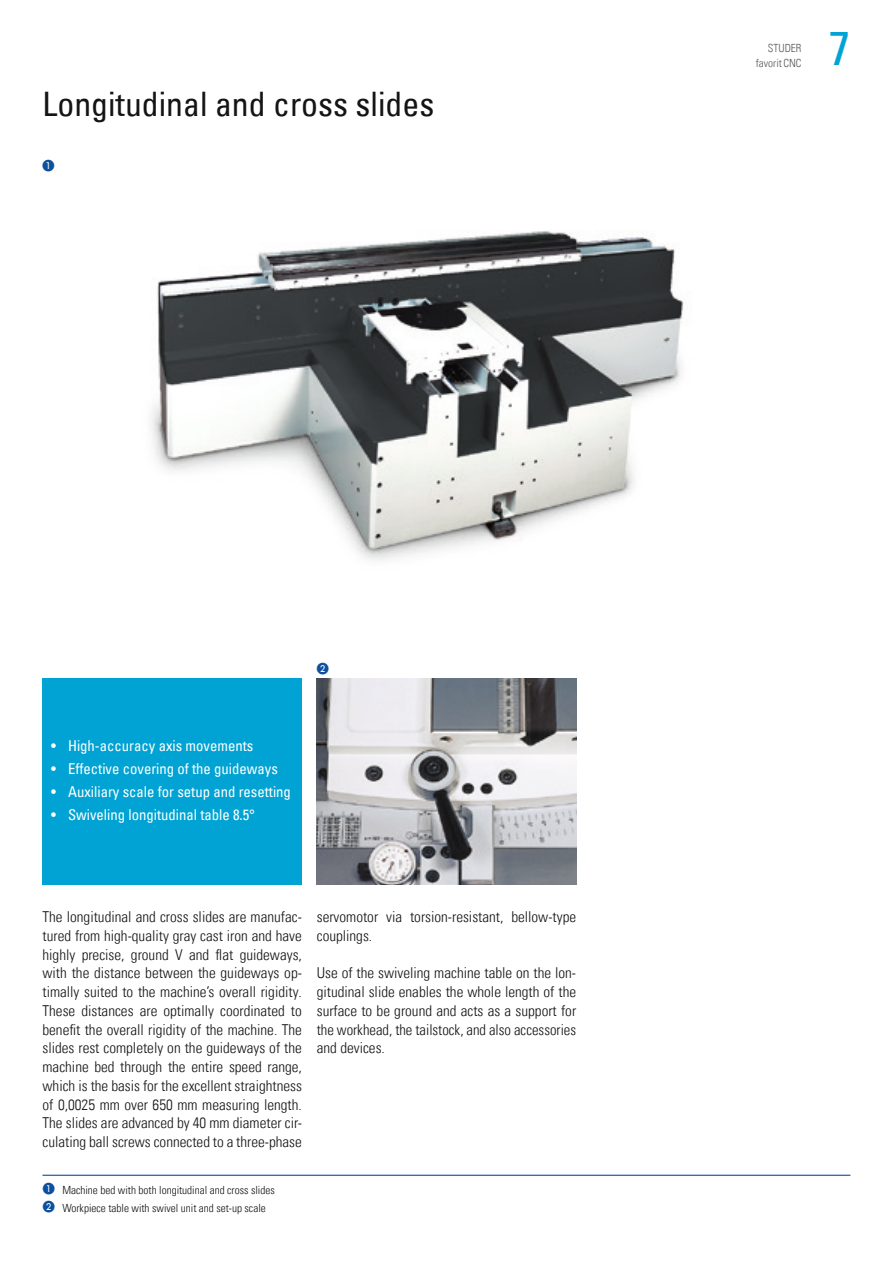
<style>
.page{position:relative;width:893px;height:1263px;background:#fff}
.page>*{position:absolute;margin:0;border:0;box-sizing:border-box;transform-origin:0 0}
.t1{font:condensed 48px "Univers Com 57";color:#00a3d3}
.t2{font:condensed 33.75px "Univers Com 57";color:#131413}
.t3{font:15px/18.8px "Univers Com 47 Light Cond";color:#131413;text-align:justify}
.t4{font:condensed 15px "Univers Com 57";color:#fff}
.t5{font:11.25px/18px "Univers Com 47 Light Cond";color:#131413}
.t6{font:11.25px/15px "Univers Com 47 Light Cond";color:#5a5a5a;text-align:right}
.s1{color:#0d509d}
</style>
<div class="page">
<hr style="left:43px;top:1175px;width:807px;height:1px;background:#0d509d">
<img style="left:151px;top:231px;width:533px;height:329px">
<div style="left:43px;top:678px;width:259px;height:207px;background:#00a3d3"></div>
<img style="left:317px;top:678px;width:259px;height:207px">
<h2 class="t2" style="left:43px;top:82px;width:393px">Longitudinal and cross slides</h2>
<p class="t6" style="left:756px;top:41px;width:47px">STUDER favoritCNC</p>
<h1 class="t1" style="left:829px;top:17px;width:23px">7</h1>
<p class="t4" style="left:51px;top:736px;width:204px">• High-accuracy axis movements</p>
<p class="t4" style="left:51px;top:759px;width:228px">• Effective covering of the guideways</p>
<p class="t4" style="left:51px;top:782px;width:241px">• Auxiliary scale for setup and resetting</p>
<p class="t4" style="left:51px;top:805px;width:206px">• Swiveling longitudinal table 8.5°</p>
<p class="t3" style="left:43px;top:907px;width:261px">The longitudinal and cross slides are manufac&shy;tured from high-quality gray cast iron and have highly precise, ground V and flat guideways, with the distance between the guideways op&shy;timally suited to the machine’s overall rigidity.<br>These distances are optimally coordinated to benefit the overall rigidity of the machine. The slides rest completely on the guideways of the machine bed through the entire speed range, which is the basis for the excellent straightness of 0,0025 mm over 650 mm measuring length.<br>The slides are advanced by 40 mm diameter cir&shy;culating ball screws connected to a three-phase</p>
<p class="t3" style="left:317px;top:907px;width:261px">servomotor via torsion-resistant, bellow-type couplings.</p>
<p class="t3" style="left:317px;top:964px;width:261px">Use of the swiveling machine table on the lon&shy;gitudinal slide enables the whole length of the surface to be ground and acts as a support for the workhead, the tailstock, and also accessories and devices.</p>
<p class="t5" style="left:43px;top:1181px;width:233px"><span class="s1">❶</span> Machine bed with both longitudinal and cross slides<br><span class="s1">❷</span> Workpiece table with swivel unit and set-up scale</p>
</div>
